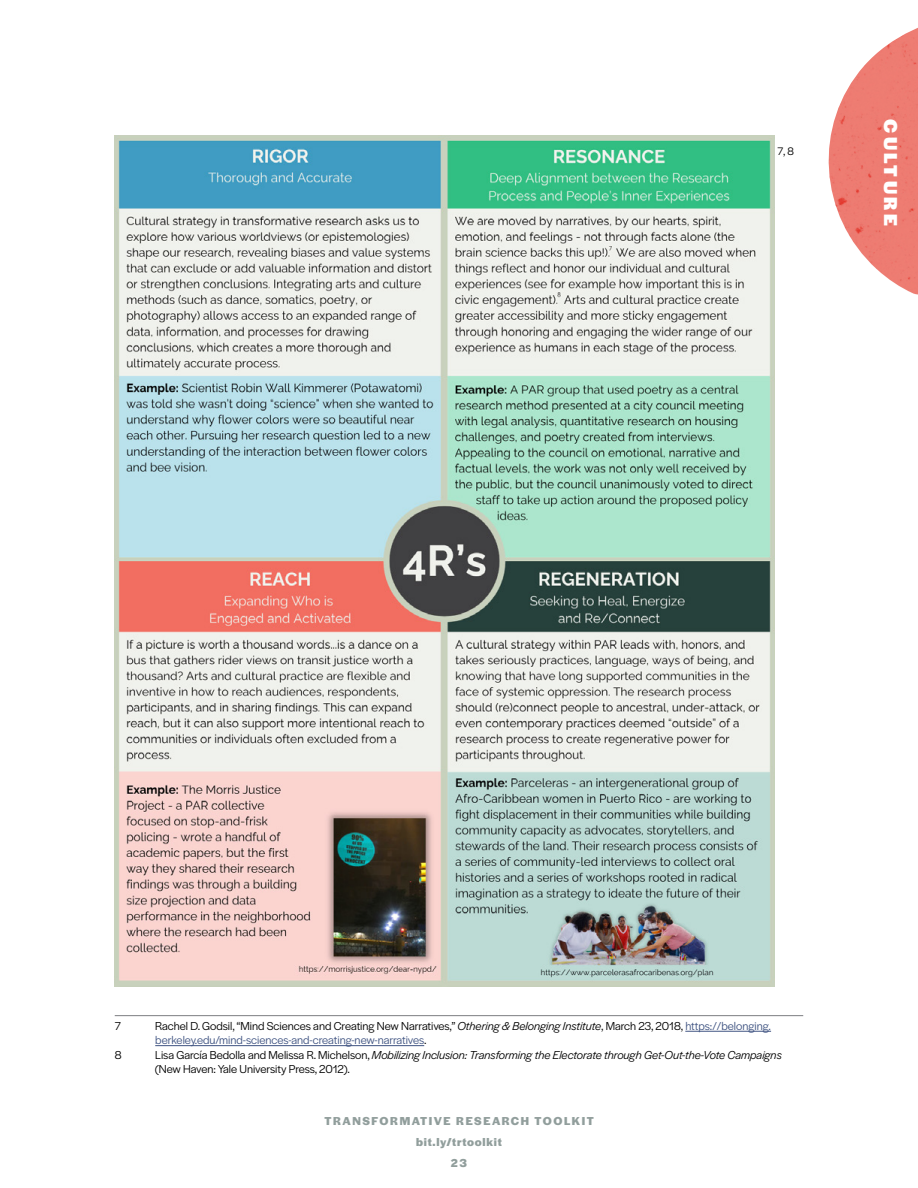
<style>
.page{position:relative;width:918px;height:1188px;background:#fff}
.page>*{position:absolute;margin:0;border:0;box-sizing:border-box;transform-origin:0 0}
.t1{font:900 19.5px "Halyard Display";letter-spacing:.19em;color:#fff}
.t2{font:12px/14.4px "Halyard Display";color:#405482}
.t3{font:italic 12px/14.4px "Halyard Display";color:#000}
.t4{font:700 12px/21px "Halyard Display";letter-spacing:.125em;color:#919e9c;text-align:center}
.t5{font:12px "Halyard Display";color:#000}
.t6{font:11.4px "Halyard Display";color:#000}
.s1{color:#000}
.s2{font-style:italic;color:#000}
.s3{font-style:normal}
</style>
<div class="page">
<img style="left:115px;top:136px;width:659px;height:850px">
<hr style="left:115px;top:1015px;width:688px;height:1px;background:#7c7e81">
<hr style="left:685px;top:1031px;width:86px;height:1px;background:#405482">
<hr style="left:155px;top:1045px;width:269px;height:1px;background:#405482">
<img style="left:828px;top:27px;width:90px;height:268px">
<p class="t6" style="left:777px;top:143px;width:18px">7, 8</p>
<h1 class="t1" style="left:905px;top:119px;width:109px;rotate:90deg">CULTURE</h1>
<p class="t5" style="left:115px;top:1018px;width:8px">7</p>
<p class="t2" style="left:155px;top:1018px;width:617px"><span class="s1">Rachel D. Godsil, “Mind Sciences and Creating New Narratives,”</span> <span class="s2">Othering &amp; Belonging Institute</span><span class="s1">, March 23, 2018,</span> https://belonging. berkeley.edu/mind-sciences-and-creating-new-narratives<span class="s1">.</span></p>
<p class="t5" style="left:115px;top:1046px;width:8px">8</p>
<p class="t3" style="left:155px;top:1047px;width:628px"><span class="s3">Lisa García Bedolla and Melissa R. Michelson,</span> Mobilizing Inclusion: Transforming the Electorate through Get-Out-the-Vote Campaigns <span class="s3">(New Haven: Yale University Press, 2012).</span></p>
<p class="t4" style="left:325px;top:1110px;width:271px">TRANSFORMATIVE RESEARCH TOOLKIT bit.ly/trtoolkit<br>23</p>
</div>
